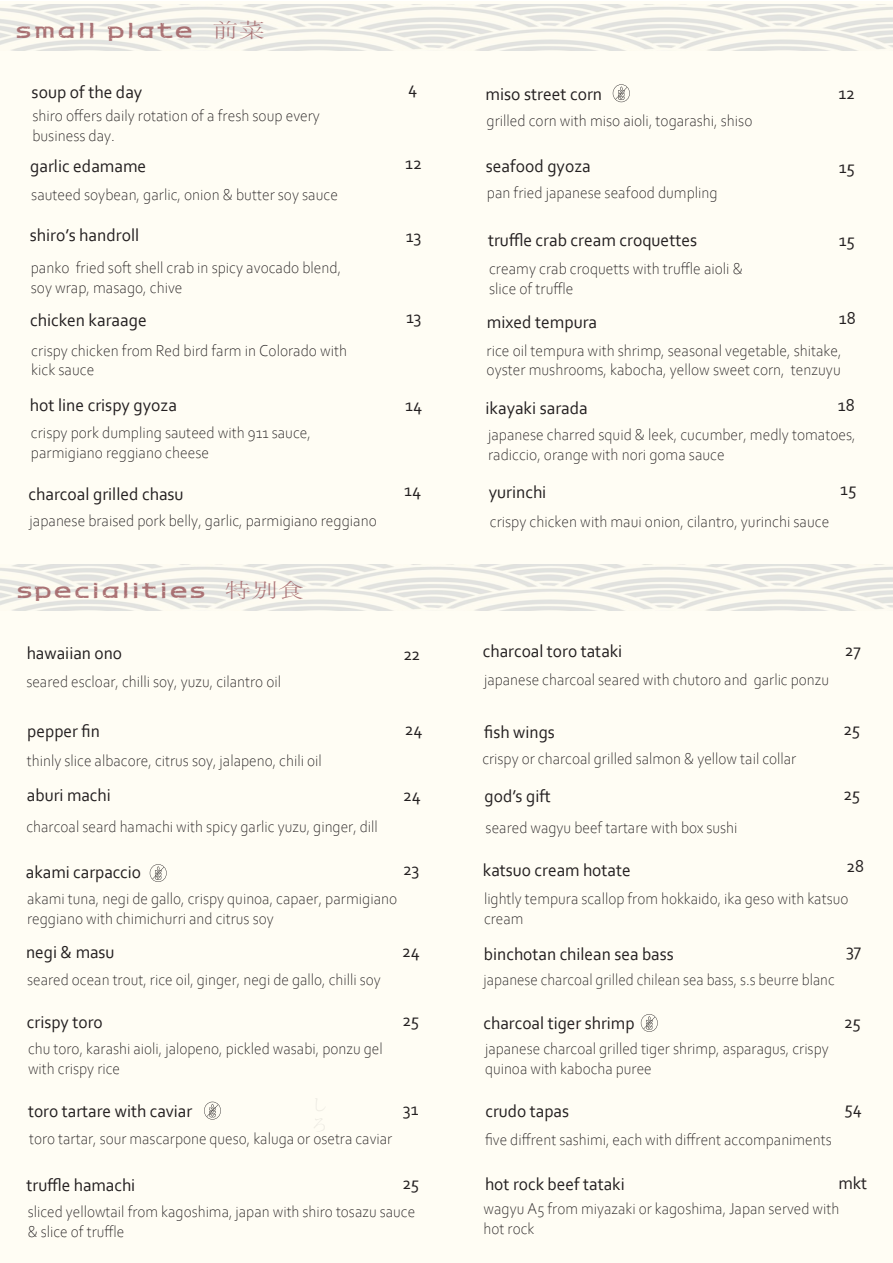
<style>
.page{position:relative;width:893px;height:1263px;background:#fff}
.page>*{position:absolute;margin:0;border:0;box-sizing:border-box;transform-origin:0 0}
.t1{font:21px "H2 mkp B";color:#9d5a5e;scale:1.27 1}
.t2{font:18px "Corbel";color:#231f20;scale:.96 1}
.t3{font:18px "Corbel";color:#231f20}
.t4{font:300 16.5px/19.8px "Corbel";color:#231f20;scale:.95 1}
.t5{font:300 16.5px/19.8px "Corbel";color:#231f20;scale:.96 1}
.t6{font:300 16.5px "Corbel";color:#231f20;scale:.93 1}
.s1{font-family:"Adobe Myungjo Std";font-weight:500}
</style>
<div class="page">
<div style="left:0;top:2px;width:893px;height:1261px;background:#fffdf4"></div>
<img style="left:0;top:4px;width:893px;height:47px">
<img style="left:0;top:564px;width:893px;height:46px">
<svg style="left:641px;top:1014px;width:17px;height:18px"></svg>
<svg style="left:613px;top:84px;width:17px;height:18px"></svg>
<svg style="left:150px;top:864px;width:17px;height:18px"></svg>
<svg style="left:204px;top:1102px;width:17px;height:17px"></svg>
<p class="t1" style="left:15px;top:20px;width:199px">small plate <span class="s1">前菜</span></p>
<p class="t3" style="left:32px;top:81px;width:112px">soup of the day</p>
<p class="t3" style="left:408px;top:76px;width:11px">4</p>
<p class="t5" style="left:32px;top:105px;width:301px">shiro offers daily rotation of a fresh soup every business day.</p>
<p class="t3" style="left:485px;top:82px;width:118px">miso street corn</p>
<p class="t4" style="left:487px;top:110px;width:281px">grilled corn with miso aioli, togarashi, shiso</p>
<p class="t3" style="left:838px;top:81px;width:18px">12</p>
<p class="t3" style="left:30px;top:155px;width:118px">garlic edamame</p>
<p class="t5" style="left:31px;top:184px;width:321px">sauteed soybean, garlic, onion &amp; butter soy sauce</p>
<p class="t3" style="left:405px;top:151px;width:18px">12</p>
<p class="t3" style="left:486px;top:155px;width:106px">seafood gyoza</p>
<p class="t4" style="left:487px;top:182px;width:244px">pan fried japanese seafood dumpling</p>
<p class="t3" style="left:839px;top:156px;width:18px">15</p>
<p class="t3" style="left:30px;top:224px;width:111px">shiro’s handroll</p>
<p class="t5" style="left:31px;top:257px;width:325px">panko fried soft shell crab in spicy avocado blend, soy wrap, masago, chive</p>
<p class="t3" style="left:30px;top:309px;width:118px">chicken karaage</p>
<p class="t5" style="left:31px;top:340px;width:330px">crispy chicken from Red bird farm in Colorado with kick sauce</p>
<p class="t3" style="left:406px;top:225px;width:17px">13</p>
<p class="t3" style="left:406px;top:306px;width:17px">13</p>
<p class="t3" style="left:488px;top:229px;width:211px">truffle crab cream croquettes</p>
<p class="t5" style="left:489px;top:258px;width:266px">creamy crab croquetts with truffle aioli &amp; slice of truffle</p>
<p class="t3" style="left:487px;top:311px;width:112px">mixed tempura</p>
<p class="t5" style="left:487px;top:340px;width:371px">rice oil tempura with shrimp, seasonal vegetable, shitake, oyster mushrooms, kabocha, yellow sweet corn, tenzuyu</p>
<p class="t3" style="left:839px;top:229px;width:18px">15</p>
<p class="t3" style="left:839px;top:307px;width:18px">18</p>
<p class="t3" style="left:30px;top:393px;width:149px">hot line crispy gyoza</p>
<p class="t5" style="left:31px;top:422px;width:293px">crispy pork dumpling sauteed with 911 sauce, parmigiano reggiano cheese</p>
<p class="t3" style="left:405px;top:394px;width:18px">14</p>
<p class="t3" style="left:838px;top:394px;width:18px">18</p>
<p class="t3" style="left:485px;top:396px;width:104px">ikayaki sarada</p>
<p class="t5" style="left:488px;top:424px;width:385px">japanese charred squid &amp; leek, cucumber, medly tomatoes, radiccio, orange with nori goma sauce</p>
<p class="t3" style="left:28px;top:483px;width:157px">charcoal grilled chasu</p>
<p class="t4" style="left:30px;top:510px;width:367px">japanese braised pork belly, garlic, parmigiano reggiano</p>
<p class="t3" style="left:404px;top:479px;width:18px">14</p>
<p class="t3" style="left:489px;top:481px;width:59px">yurinchi</p>
<p class="t5" style="left:490px;top:511px;width:355px">crispy chicken with maui onion, cilantro, yurinchi sauce</p>
<p class="t3" style="left:840px;top:477px;width:18px">15</p>
<p class="t1" style="left:15px;top:580px;width:230px">specialities <span class="s1">特別食</span></p>
<p class="t2" style="left:27px;top:642px;width:101px">hawaiian ono</p>
<p class="t4" style="left:26px;top:671px;width:270px">seared escloar, chilli soy, yuzu, cilantro oil</p>
<p class="t2" style="left:403px;top:642px;width:19px">22</p>
<p class="t2" style="left:483px;top:640px;width:147px">charcoal toro tataki</p>
<p class="t4" style="left:484px;top:669px;width:365px">japanese charcoal seared with chutoro and garlic ponzu</p>
<p class="t2" style="left:845px;top:639px;width:18px">27</p>
<p class="t2" style="left:27px;top:720px;width:77px">pepper fin</p>
<p class="t4" style="left:27px;top:750px;width:312px">thinly slice albacore, citrus soy, jalapeno, chili oil</p>
<p class="t2" style="left:405px;top:718px;width:20px">24</p>
<p class="t2" style="left:484px;top:721px;width:75px">fish wings</p>
<p class="t4" style="left:482px;top:748px;width:332px">crispy or charcoal grilled salmon &amp; yellow tail collar</p>
<p class="t2" style="left:843px;top:718px;width:19px">25</p>
<p class="t2" style="left:27px;top:784px;width:89px">aburi machi</p>
<p class="t4" style="left:26px;top:816px;width:371px">charcoal seard hamachi with spicy garlic yuzu, ginger, dill</p>
<p class="t2" style="left:403px;top:784px;width:20px">24</p>
<p class="t2" style="left:485px;top:785px;width:71px">god’s gift</p>
<p class="t4" style="left:486px;top:817px;width:266px">seared wagyu beef tartare with box sushi</p>
<p class="t2" style="left:843px;top:782px;width:19px">25</p>
<p class="t2" style="left:26px;top:861px;width:122px">akami carpaccio</p>
<p class="t2" style="left:403px;top:858px;width:18px">23</p>
<p class="t2" style="left:483px;top:859px;width:156px">katsuo cream hotate</p>
<p class="t2" style="left:846px;top:855px;width:20px">28</p>
<p class="t4" style="left:27px;top:888px;width:391px">akami tuna, negi de gallo, crispy quinoa, capaer, parmigiano reggiano with chimichurri and citrus soy</p>
<p class="t4" style="left:484px;top:888px;width:385px">lightly tempura scallop from hokkaido, ika geso with katsuo cream</p>
<p class="t2" style="left:26px;top:941px;width:94px">negi &amp; masu</p>
<p class="t4" style="left:27px;top:968px;width:374px">seared ocean trout, rice oil, ginger, negi de gallo, chilli soy</p>
<p class="t2" style="left:402px;top:939px;width:20px">24</p>
<p class="t2" style="left:484px;top:943px;width:199px">binchotan chilean sea bass</p>
<p class="t6" style="left:484px;top:968px;width:379px">japanese charcoal grilled chilean sea bass, s.s beurre blanc</p>
<p class="t2" style="left:846px;top:939px;width:17px">37</p>
<p class="t2" style="left:27px;top:1011px;width:80px">crispy toro</p>
<p class="t2" style="left:403px;top:1009px;width:19px">25</p>
<p class="t2" style="left:484px;top:1012px;width:159px">charcoal tiger shrimp</p>
<p class="t2" style="left:844px;top:1011px;width:19px">25</p>
<p class="t4" style="left:28px;top:1038px;width:375px">chu toro, karashi aioli, jalopeno, pickled wasabi, ponzu gel with crispy rice</p>
<p class="t2" style="left:28px;top:1100px;width:173px">toro tartare with caviar</p>
<p class="t4" style="left:29px;top:1127px;width:384px">toro tartar, sour mascarpone queso, kaluga or osetra caviar</p>
<p class="t2" style="left:403px;top:1098px;width:18px">31</p>
<p class="t4" style="left:485px;top:1038px;width:363px">japanese charcoal grilled tiger shrimp, asparagus, crispy quinoa with kabocha puree</p>
<p class="t2" style="left:485px;top:1100px;width:89px">crudo tapas</p>
<p class="t4" style="left:485px;top:1129px;width:366px">five diffrent sashimi, each with diffrent accompaniments</p>
<p class="t2" style="left:845px;top:1097px;width:20px">54</p>
<p class="t2" style="left:402px;top:1172px;width:19px">25</p>
<p class="t2" style="left:838px;top:1172px;width:32px">mkt</p>
<p class="t2" style="left:485px;top:1173px;width:147px">hot rock beef tataki</p>
<p class="t4" style="left:484px;top:1198px;width:376px">wagyu A5 from miyazaki or kagoshima, Japan served with hot rock</p>
<p class="t2" style="left:27px;top:1174px;width:115px">truffle hamachi</p>
<p class="t4" style="left:28px;top:1201px;width:409px">sliced yellowtail from kagoshima, japan with shiro tosazu sauce &amp; slice of truffle</p>
</div>
